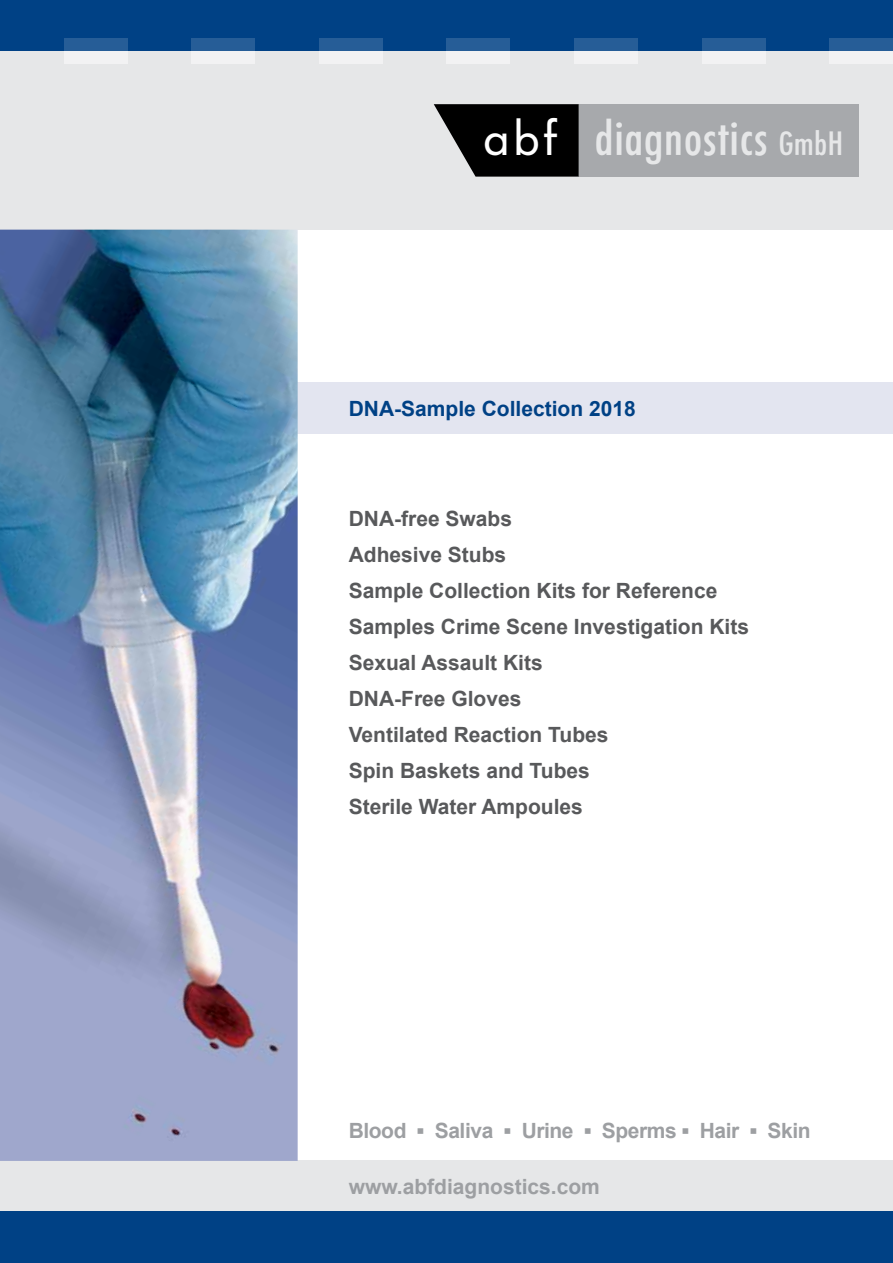
<style>
.page{position:relative;width:893px;height:1263px;background:#fff}
.page>*{position:absolute;margin:0;border:0;box-sizing:border-box;transform-origin:0 0}
.t1{font:500 49.05px "Futura Condensed BQ";letter-spacing:.02em;color:#e6e7e8}
.t2{font:700 21px/36px "Arial";color:#58595b}
.t3{font:700 21px "Arial";letter-spacing:-.02em;color:#9d9fa2}
.t4{font:700 21px "Arial";color:#004185}
.t5{font:700 21px "Arial";color:#9d9fa2}
.s1{font-family:"Futura BQ";font-weight:400;color:#fff}
.s2{font-size:33.75px}
</style>
<div class="page">
<div style="left:0;top:0;width:893px;height:51px;background:#004185"></div>
<div style="left:0;top:51px;width:893px;height:179px;background:#e6e7e8"></div>
<div style="left:0;top:1161px;width:893px;height:51px;background:#e6e7e8"></div>
<div style="left:579px;top:104px;width:280px;height:73px;background:#a7a9ac"></div>
<svg style="left:434px;top:104px;width:145px;height:73px;background:#222223"></svg>
<div style="left:0;top:1212px;width:893px;height:51px;background:#004185"></div>
<div style="left:64px;top:38px;width:64px;height:13px;background:#265d97"></div>
<div style="left:191px;top:38px;width:64px;height:13px;background:#265d97"></div>
<div style="left:319px;top:38px;width:64px;height:13px;background:#265d97"></div>
<div style="left:446px;top:38px;width:64px;height:13px;background:#265d97"></div>
<div style="left:574px;top:38px;width:64px;height:13px;background:#265d97"></div>
<div style="left:702px;top:38px;width:63px;height:13px;background:#265d97"></div>
<div style="left:829px;top:38px;width:64px;height:13px;background:#265d97"></div>
<div style="left:64px;top:51px;width:64px;height:13px;background:#f2f2f3"></div>
<div style="left:191px;top:51px;width:64px;height:13px;background:#f2f2f3"></div>
<div style="left:319px;top:51px;width:64px;height:13px;background:#f2f2f3"></div>
<div style="left:446px;top:51px;width:64px;height:13px;background:#f2f2f3"></div>
<div style="left:574px;top:51px;width:64px;height:13px;background:#f2f2f3"></div>
<div style="left:702px;top:51px;width:63px;height:13px;background:#f2f2f3"></div>
<div style="left:829px;top:51px;width:64px;height:13px;background:#f2f2f3"></div>
<div style="left:298px;top:383px;width:595px;height:51px;background:#e3e5f0"></div>
<img style="left:0;top:230px;width:298px;height:931px">
<h1 class="t1" style="left:483px;top:111px;width:361px"><span class="s1">abf</span> diagnostics <span class="s2">GmbH</span></h1>
<p class="t4" style="left:349px;top:394px;width:289px">DNA-Sample Collection 2018</p>
<p class="t2" style="left:349px;top:501px;width:402px">DNA-free Swabs<br>Adhesive Stubs<br>Sample Collection Kits for Reference<br>Samples Crime Scene Investigation Kits<br>Sexual Assault Kits<br>DNA-Free Gloves<br>Ventilated Reaction Tubes<br>Spin Baskets and Tubes<br>Sterile Water Ampoules</p>
<p class="t3" style="left:349px;top:1116px;width:463px">Blood ▪ Saliva ▪ Urine ▪ Sperms ▪ Hair ▪ Skin</p>
<p class="t5" style="left:349px;top:1173px;width:253px">www.abfdiagnostics.com</p>
</div>
